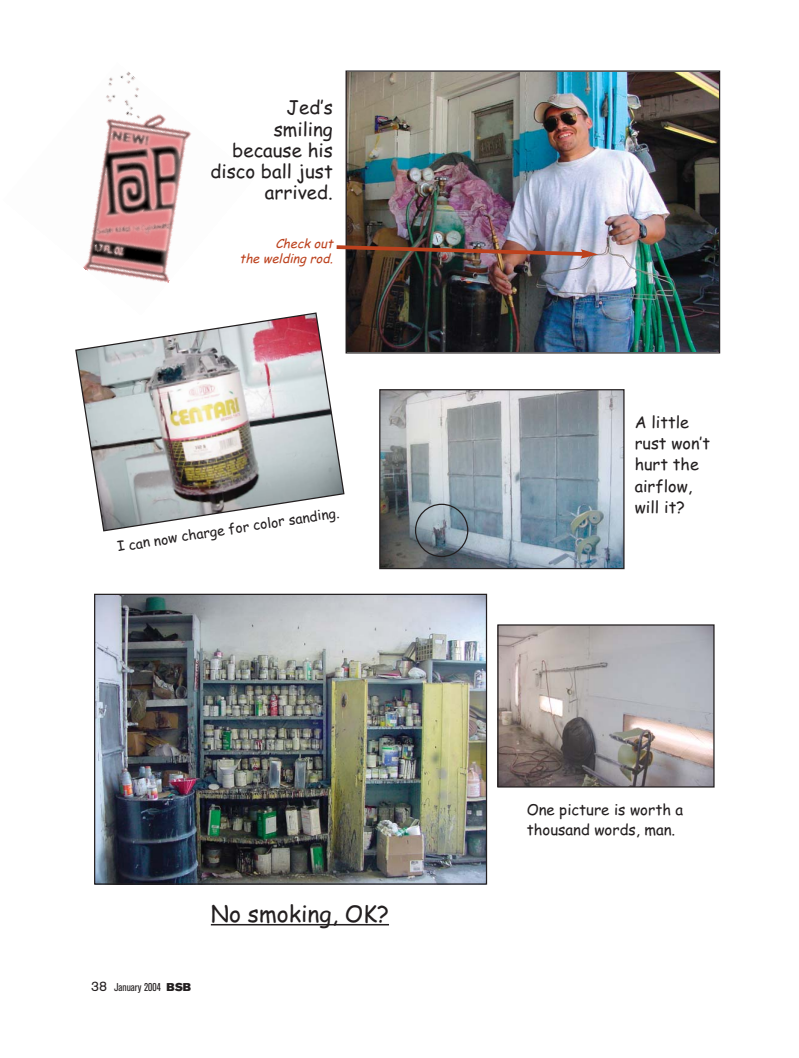
<style>
.page{position:relative;width:799px;height:1058px;background:#fff}
.page>*{position:absolute;margin:0;border:0;box-sizing:border-box;transform-origin:0 0}
.t1{font:22.88px "Comic Sans MS";color:#231f20}
.t2{font:18.75px/21.2px "Comic Sans MS";color:#231f20;text-align:right}
.t3{font:16.25px/21.2px "Comic Sans MS";color:#231f20}
.t4{font:15px/19.6px "Comic Sans MS";color:#231f20}
.t5{font:13.75px "Comic Sans MS";color:#231f20}
.t6{font:italic 12.5px/15px "Comic Sans MS";color:#bc411d;text-align:right}
.t7{font:condensed 11.25px "Akzidenz Grotesk BE";color:#231f20}
.s1{font-stretch:normal;font-size:13.75px}
.s2{font-family:"Akzidenz Grotesk BE Super";font-stretch:normal}
</style>
<div class="page">
<img style="left:83px;top:71px;width:108px;height:212px">
<img style="left:347px;top:72px;width:371px;height:279px">
<div style="left:345px;top:70px;width:375px;height:283px;border:1px solid #231f20"></div>
<img style="left:96px;top:595px;width:389px;height:287px">
<div style="left:94px;top:593px;width:393px;height:291px;border:1px solid #231f20"></div>
<hr style="left:211px;top:924px;width:178px;height:1px;background:#231f20">
<img style="left:381px;top:391px;width:241px;height:176px">
<div style="left:379px;top:389px;width:245px;height:180px;border:1px solid #231f20"></div>
<img style="left:75px;top:312px;width:270px;height:220px">
<img style="left:336px;top:243px;width:262px;height:15px">
<svg style="left:415px;top:503px;width:53px;height:54px"></svg>
<img style="left:499px;top:626px;width:213px;height:159px">
<div style="left:497px;top:624px;width:217px;height:163px;border:1px solid #231f20"></div>
<p class="t2" style="left:210px;top:99px;width:124px">Jed’s<br>smiling because his disco ball just arrived.</p>
<p class="t6" style="left:239px;top:237px;width:98px">Check out<br>the welding rod.</p>
<p class="t5" style="left:116px;top:541px;width:226px;rotate:-9deg">I can now charge for color sanding.</p>
<p class="t1" style="left:211px;top:904px;width:180px">No smoking, OK?</p>
<p class="t7" style="left:91px;top:983px;width:101px"><span class="s1">38</span> January 2004 <span class="s2">BSB</span></p>
<p class="t3" style="left:635px;top:413px;width:77px">A little rust won’t hurt the airflow, will it?</p>
<p class="t4" style="left:527px;top:801px;width:158px">One picture is worth a thousand words, man.</p>
</div>
